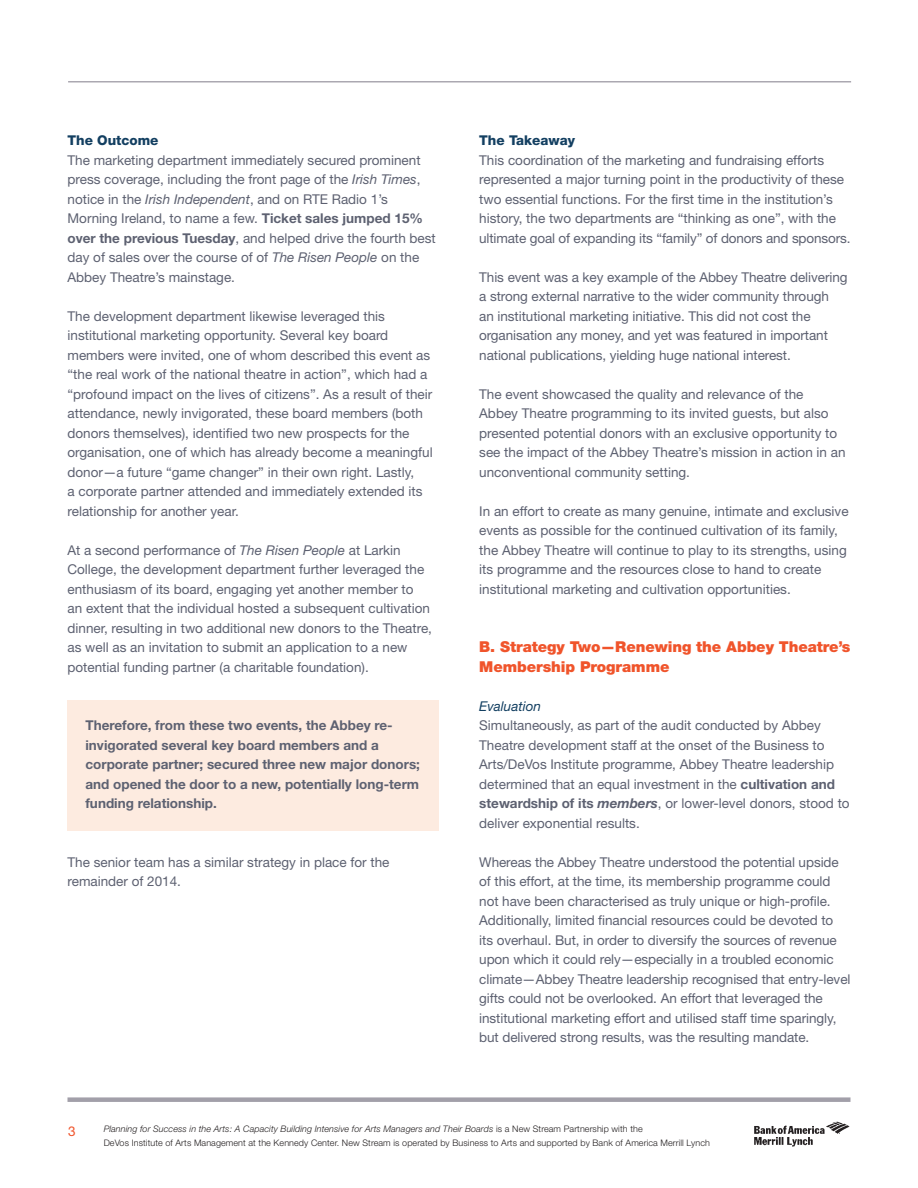
<style>
.page{position:relative;width:918px;height:1188px;background:#fff}
.page>*{position:absolute;margin:0;border:0;box-sizing:border-box;transform-origin:0 0}
.t1{font:900 15px/19.5px "Helvetica Neue";letter-spacing:-.005em;color:#f0542b}
.t2{font:13.5px/19.5px "Helvetica Neue";color:#5d6171}
.t3{font:700 13.5px/19.5px "Helvetica Neue";color:#5d6171}
.t4{font:800 13.5px "Helvetica Neue";color:#133f61}
.t5{font:italic 13.5px "Helvetica Neue";color:#133f61}
.t6{font:13.5px "Helvetica Neue";color:#f0542b}
.t7{font:300 9px/13.8px "Helvetica Neue";letter-spacing:.01em;color:#231f20}
.s1{font-style:italic}
.s2{font-weight:700}
.s3{font-weight:700;font-style:italic}
</style>
<div class="page">
<img style="left:754px;top:1121px;width:96px;height:26px">
<div style="left:68px;top:700px;width:371px;height:131px;background:#fdebe0"></div>
<div style="left:68px;top:1097px;width:782px;height:5px;background:#a29fa9"></div>
<hr style="left:68px;top:81px;width:783px;height:1px;background:#aba8b1">
<p class="t4" style="left:68px;top:133px;width:93px">The Outcome</p>
<p class="t2" style="left:68px;top:150px;width:370px">The marketing department immediately secured prominent press coverage, including the front page of the <span class="s1">Irish Times</span>, notice in the <span class="s1">Irish Independent</span>, and on RTE Radio 1’s Morning Ireland, to name a few. <span class="s2">Ticket sales jumped 15% over the previous Tuesday</span>, and helped drive the fourth best day of sales over the course of of <span class="s1">The Risen People</span> on the Abbey Theatre’s mainstage.</p>
<p class="t2" style="left:68px;top:306px;width:367px">The development department likewise leveraged this institutional marketing opportunity. Several key board members were invited, one of whom described this event as “the real work of the national theatre in action”, which had a “profound impact on the lives of citizens”. As a result of their attendance, newly invigorated, these board members (both donors themselves), identified two new prospects for the organisation, one of which has already become a meaningful donor—a future “game changer” in their own right. Lastly,<br>a corporate partner attended and immediately extended its relationship for another year.</p>
<p class="t2" style="left:68px;top:540px;width:366px">At a second performance of <span class="s1">The Risen People</span> at Larkin College, the development department further leveraged the enthusiasm of its board, engaging yet another member to<br>an extent that the individual hosted a subsequent cultivation dinner, resulting in two additional new donors to the Theatre, as well as an invitation to submit an application to a new potential funding partner (a charitable foundation).</p>
<p class="t3" style="left:86px;top:715px;width:336px">Therefore, from these two events, the Abbey re&shy;invigorated several key board members and a corporate partner; secured three new major donors; and opened the door to a new, potentially long-term funding relationship.</p>
<p class="t2" style="left:68px;top:852px;width:324px">The senior team has a similar strategy in place for the remainder of 2014.</p>
<p class="t4" style="left:479px;top:133px;width:97px">The Takeaway</p>
<p class="t2" style="left:479px;top:150px;width:373px">This coordination of the marketing and fundraising efforts represented a major turning point in the productivity of these two essential functions. For the first time in the institution’s history, the two departments are “thinking as one”, with the ultimate goal of expanding its “family” of donors and sponsors.</p>
<p class="t2" style="left:479px;top:267px;width:370px">This event was a key example of the Abbey Theatre delivering a strong external narrative to the wider community through<br>an institutional marketing initiative. This did not cost the organisation any money, and yet was featured in important national publications, yielding huge national interest.</p>
<p class="t2" style="left:479px;top:384px;width:368px">The event showcased the quality and relevance of the Abbey Theatre programming to its invited guests, but also presented potential donors with an exclusive opportunity to see the impact of the Abbey Theatre’s mission in action in an unconventional community setting.</p>
<p class="t2" style="left:479px;top:501px;width:371px">In an effort to create as many genuine, intimate and exclusive events as possible for the continued cultivation of its family, the Abbey Theatre will continue to play to its strengths, using its programme and the resources close to hand to create institutional marketing and cultivation opportunities.</p>
<p class="t1" style="left:479px;top:637px;width:373px">B. Strategy Two—Renewing the Abbey Theatre’s<br>Membership Programme</p>
<p class="t5" style="left:479px;top:698px;width:63px">Evaluation</p>
<p class="t2" style="left:479px;top:716px;width:372px">Simultaneously, as part of the audit conducted by Abbey Theatre development staff at the onset of the Business to Arts/DeVos Institute programme, Abbey Theatre leadership determined that an equal investment in the <span class="s2">cultivation and stewardship of its</span> <span class="s3">members</span>, or lower-level donors, stood to deliver exponential results.</p>
<p class="t2" style="left:479px;top:852px;width:373px">Whereas the Abbey Theatre understood the potential upside of this effort, at the time, its membership programme could not have been characterised as truly unique or high-profile.<br>Additionally, limited financial resources could be devoted to its overhaul. But, in order to diversify the sources of revenue upon which it could rely—especially in a troubled economic climate—Abbey Theatre leadership recognised that entry-level gifts could not be overlooked. An effort that leveraged the institutional marketing effort and utilised staff time sparingly, but delivered strong results, was the resulting mandate.</p>
<p class="t6" style="left:68px;top:1123px;width:9px">3</p>
<p class="t7" style="left:104px;top:1122px;width:608px"><span class="s1">Planning for Success in the Arts: A Capacity Building Intensive for Arts Managers and Their Boards</span> is a New Stream Partnership with the<br>DeVos Institute of Arts Management at the Kennedy Center. New Stream is operated by Business to Arts and supported by Bank of America Merrill Lynch</p>
</div>
